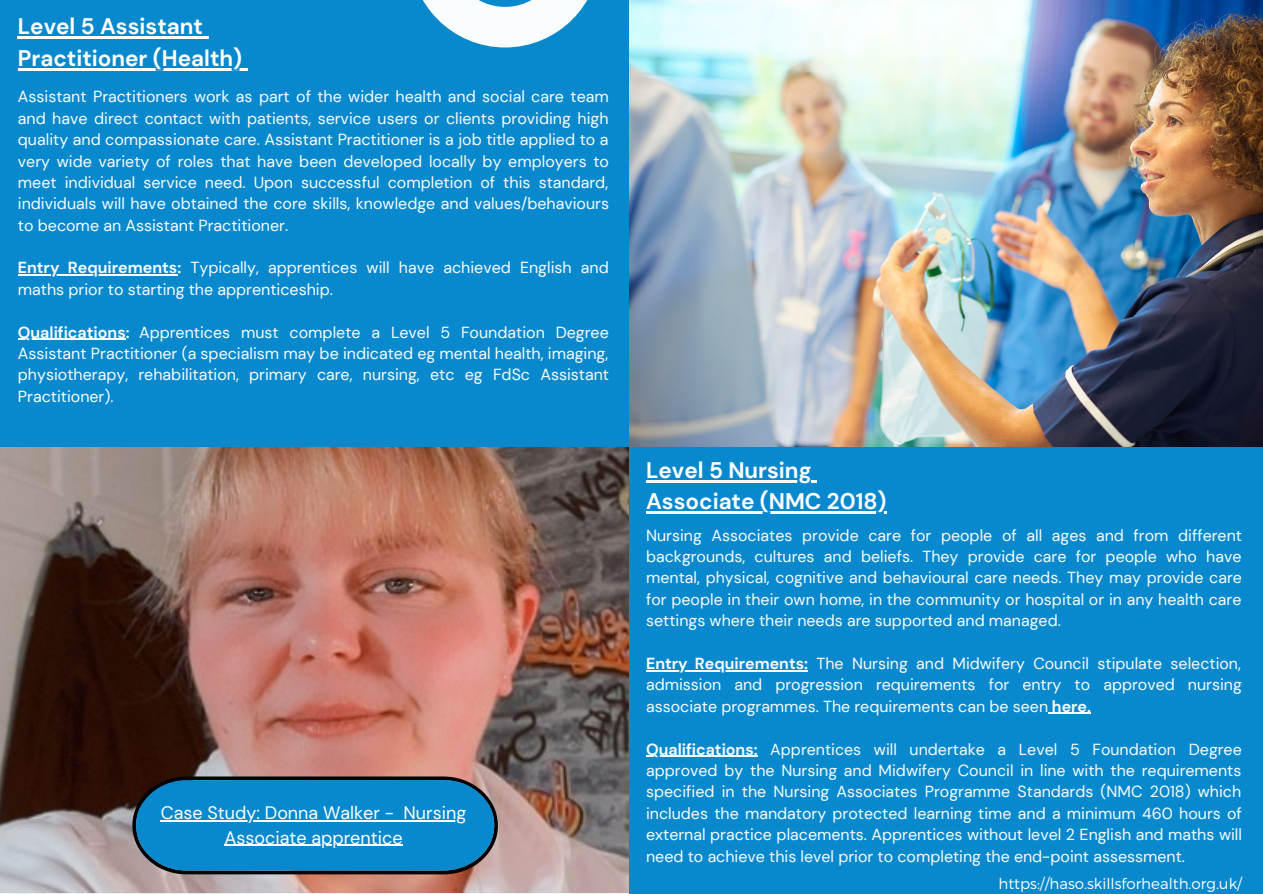
<style>
.page{position:relative;width:1263px;height:894px;background:#fff}
.page>*{position:absolute;margin:0;border:0;box-sizing:border-box;transform-origin:0 0}
.t1{font:700 22.5px/31.5px "DM Sans";color:#fff}
.t2{font:18px/24.8px "DM Sans";color:#fff;text-align:center}
.t3{font:16.05px/21.3px "DM Sans";color:#f9fdff;text-align:justify}
.t4{font:300 15px "Montserrat";color:#fff}
.s1{font-weight:700}
</style>
<div class="page">
<img style="left:0;top:446px;width:629px;height:446px">
<div style="left:629px;top:438px;width:634px;height:455px;background:#0889ce"></div>
<div style="left:0;top:0;width:630px;height:446px;background:#0889ce"></div>
<img style="left:629px;top:0;width:634px;height:446px">
<svg style="left:423px;top:0;width:165px;height:47px"></svg>
<hr style="left:646px;top:670px;width:162px;height:1px;background:#f9fdff">
<hr style="left:1048px;top:712px;width:43px;height:1px;background:#f9fdff">
<hr style="left:646px;top:755px;width:112px;height:1px;background:#f9fdff">
<hr style="left:18px;top:274px;width:159px;height:1px;background:#f9fdff">
<hr style="left:18px;top:338px;width:108px;height:2px;background:#f9fdff">
<hr style="left:18px;top:36px;width:185px;height:3px;background:#fff">
<svg style="left:203px;top:36px;width:5px;height:3px"></svg>
<hr style="left:18px;top:68px;width:224px;height:2px;background:#fff">
<hr style="left:646px;top:480px;width:165px;height:2px;background:#fff">
<svg style="left:811px;top:480px;width:6px;height:2px"></svg>
<hr style="left:646px;top:511px;width:241px;height:3px;background:#fff">
<svg style="left:127px;top:776px;width:372px;height:98px"></svg>
<hr style="left:404px;top:819px;width:62px;height:1px;background:#fff">
<hr style="left:225px;top:844px;width:178px;height:1px;background:#fff">
<h1 class="t1" style="left:18px;top:11px;width:226px">Level 5 Assistant<br>Practitioner (Health)</h1>
<p class="t3" style="left:18px;top:86px;width:593px">Assistant Practitioners work as part of the wider health and social care team and have direct contact with patients, service users or clients providing high quality and compassionate care. Assistant Practitioner is a job title applied to a very wide variety of roles that have been developed locally by employers to meet individual service need. Upon successful completion of this standard, individuals will have obtained the core skills, knowledge and values/behaviours to become an Assistant Practitioner.</p>
<p class="t3" style="left:18px;top:257px;width:592px"><span class="s1">Entry Requirements:</span> Typically, apprentices will have achieved English and maths prior to starting the apprenticeship.</p>
<p class="t3" style="left:18px;top:321px;width:593px"><span class="s1">Qualifications:</span> Apprentices must complete a Level 5 Foundation Degree Assistant Practitioner (a specialism may be indicated eg mental health, imaging, physiotherapy, rehabilitation, primary care, nursing, etc eg FdSc Assistant Practitioner).</p>
<p class="t2" style="left:161px;top:800px;width:307px">Case Study: Donna Walker - Nursing<br>Associate apprentice</p>
<h1 class="t1" style="left:646px;top:454px;width:242px">Level 5 Nursing<br>Associate (NMC 2018)</h1>
<p class="t3" style="left:646px;top:524px;width:597px">Nursing Associates provide care for people of all ages and from different backgrounds, cultures and beliefs. They provide care for people who have mental, physical, cognitive and behavioural care needs. They may provide care for people in their own home, in the community or hospital or in any health care settings where their needs are supported and managed.</p>
<p class="t3" style="left:646px;top:652px;width:597px"><span class="s1">Entry Requirements:</span> The Nursing and Midwifery Council stipulate selection, admission and progression requirements for entry to approved nursing associate programmes. The requirements can be seen <span class="s1">here.</span></p>
<p class="t3" style="left:646px;top:738px;width:597px"><span class="s1">Qualifications:</span> Apprentices will undertake a Level 5 Foundation Degree approved by the Nursing and Midwifery Council in line with the requirements specified in the Nursing Associates Programme Standards (NMC 2018) which includes the mandatory protected learning time and a minimum 460 hours of external practice placements. Apprentices without level 2 English and maths will need to achieve this level prior to completing the end-point assessment.</p>
<p class="t4" style="left:998px;top:873px;width:245px">https://haso.skillsforhealth.org.uk/</p>
</div>
